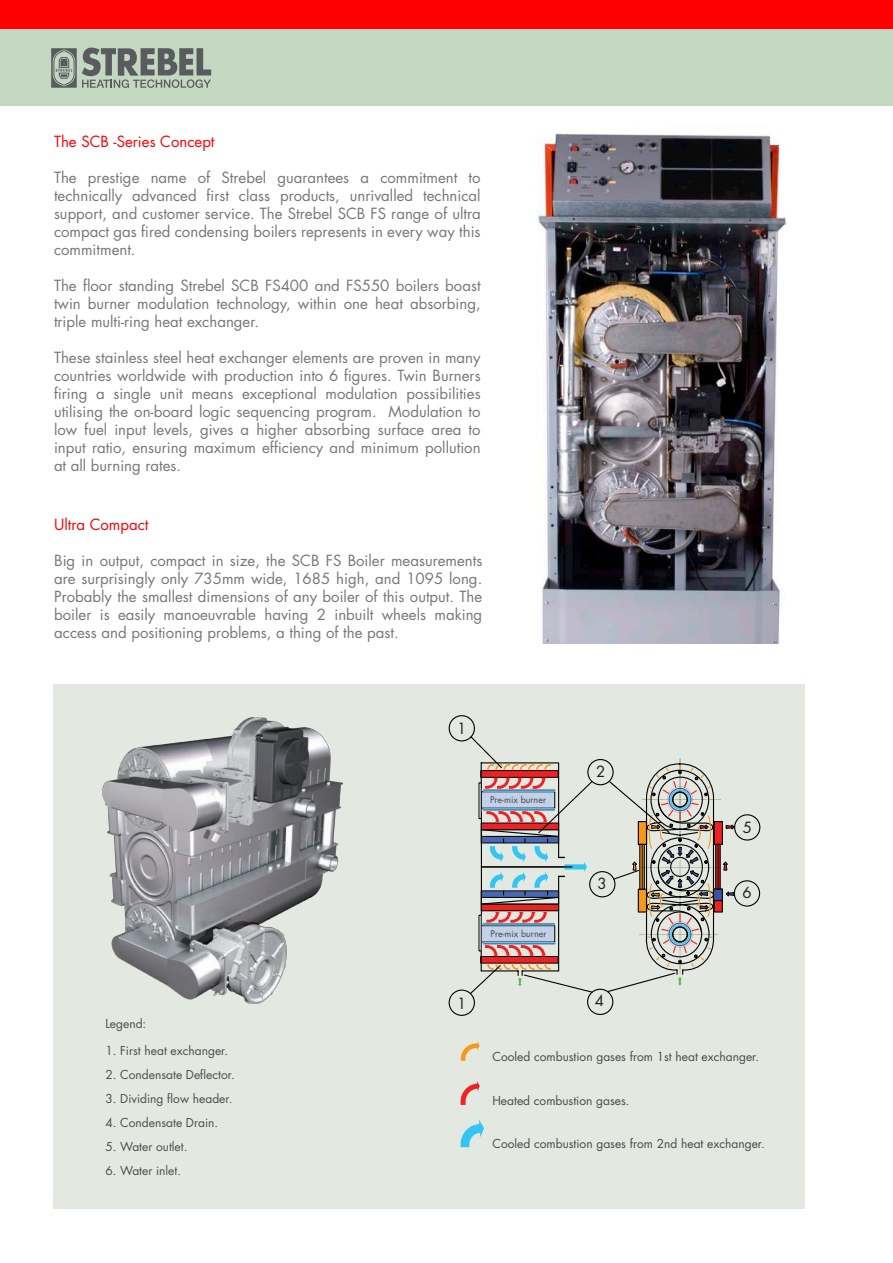
<style>
.page{position:relative;width:893px;height:1263px;background:#fff}
.page>*{position:absolute;margin:0;border:0;box-sizing:border-box;transform-origin:0 0}
.t1{font:15px/18px "Futura Std";color:#777;text-align:justify}
.t2{font:15px "Futura Std";color:#f00}
.t3{font:15px "Futura Std";color:#231f20}
.t4{font:12px "Futura Std";color:#4c4c4e}
.t5{font:12px "Futura Std";color:#49494c}
.t6{font:9px "Futura Std";color:#49494c}
</style>
<div class="page">
<div style="left:0;top:0;width:893px;height:60px;background:#f00"></div>
<div style="left:0;top:29px;width:893px;height:77px;background:#c4d8c1"></div>
<div style="left:53px;top:685px;width:751px;height:524px;background:#e3e9e0"></div>
<svg style="left:51px;top:48px;width:160px;height:40px"></svg>
<img style="left:537px;top:133px;width:249px;height:510px">
<svg style="left:461px;top:1041px;width:19px;height:20px"></svg>
<svg style="left:461px;top:1081px;width:19px;height:24px"></svg>
<svg style="left:461px;top:1120px;width:23px;height:27px"></svg>
<svg style="left:448px;top:715px;width:166px;height:301px"></svg>
<svg style="left:480px;top:762px;width:113px;height:143px"></svg>
<div style="left:587px;top:989px;width:26px;height:26px;border:1px solid #040503;border-radius:50%"></div>
<svg style="left:481px;top:940px;width:112px;height:53px"></svg>
<div style="left:589px;top:871px;width:26px;height:26px;border:1px solid #040503;border-radius:50%"></div>
<svg style="left:606px;top:758px;width:155px;height:235px"></svg>
<img style="left:103px;top:717px;width:240px;height:287px">
<p class="t2" style="left:54px;top:132px;width:162px">The SCB -Series Concept</p>
<p class="t1" style="left:54px;top:169px;width:428px">The prestige name of Strebel guarantees a commitment to technically advanced first class products, unrivalled technical support, and customer service. The Strebel SCB FS range of ultra compact gas fired condensing boilers represents in every way this commitment.</p>
<p class="t1" style="left:54px;top:277px;width:428px">The floor standing Strebel SCB FS400 and FS550 boilers boast twin burner modulation technology, within one heat absorbing, triple multi-ring heat exchanger.</p>
<p class="t1" style="left:54px;top:349px;width:428px">These stainless steel heat exchanger elements are proven in many countries worldwide with production into 6 figures. Twin Burners firing a single unit means exceptional modulation possibilities utilising the on-board logic sequencing program. Modulation to low fuel input levels, gives a higher absorbing surface area to input ratio, ensuring maximum efficiency and minimum pollution at all burning rates.</p>
<p class="t2" style="left:54px;top:515px;width:96px">Ultra Compact</p>
<p class="t1" style="left:54px;top:552px;width:430px">Big in output, compact in size, the SCB FS Boiler measurements are surprisingly only 735mm wide, 1685 high, and 1095 long.<br>Probably the smallest dimensions of any boiler of this output. The boiler is easily manoeuvrable having 2 inbuilt wheels making access and positioning problems, a thing of the past.</p>
<p class="t4" style="left:105px;top:1016px;width:42px">Legend:</p>
<p class="t4" style="left:105px;top:1043px;width:124px">1. First heat exchanger.</p>
<p class="t4" style="left:105px;top:1067px;width:131px">2. Condensate Deflector.</p>
<p class="t4" style="left:105px;top:1091px;width:129px">3. Dividing flow header.</p>
<p class="t4" style="left:105px;top:1115px;width:114px">4. Condensate Drain.</p>
<p class="t4" style="left:105px;top:1139px;width:83px">5. Water outlet.</p>
<p class="t4" style="left:105px;top:1163px;width:77px">6. Water inlet.</p>
<p class="t3" style="left:457px;top:719px;width:11px">1</p>
<p class="t3" style="left:457px;top:993px;width:11px">1</p>
<p class="t6" style="left:490px;top:794px;width:57px">Pre-mix burner</p>
<p class="t6" style="left:490px;top:928px;width:57px">Pre-mix burner</p>
<p class="t3" style="left:596px;top:762px;width:11px">2</p>
<p class="t3" style="left:597px;top:874px;width:11px">3</p>
<p class="t3" style="left:595px;top:991px;width:11px">4</p>
<p class="t3" style="left:743px;top:818px;width:11px">5</p>
<p class="t3" style="left:742px;top:883px;width:11px">6</p>
<p class="t5" style="left:492px;top:1049px;width:268px">Cooled combustion gases from 1st heat exchanger.</p>
<p class="t5" style="left:492px;top:1092px;width:139px">Heated combustion gases.</p>
<p class="t5" style="left:492px;top:1136px;width:274px">Cooled combustion gases from 2nd heat exchanger.</p>
</div>
